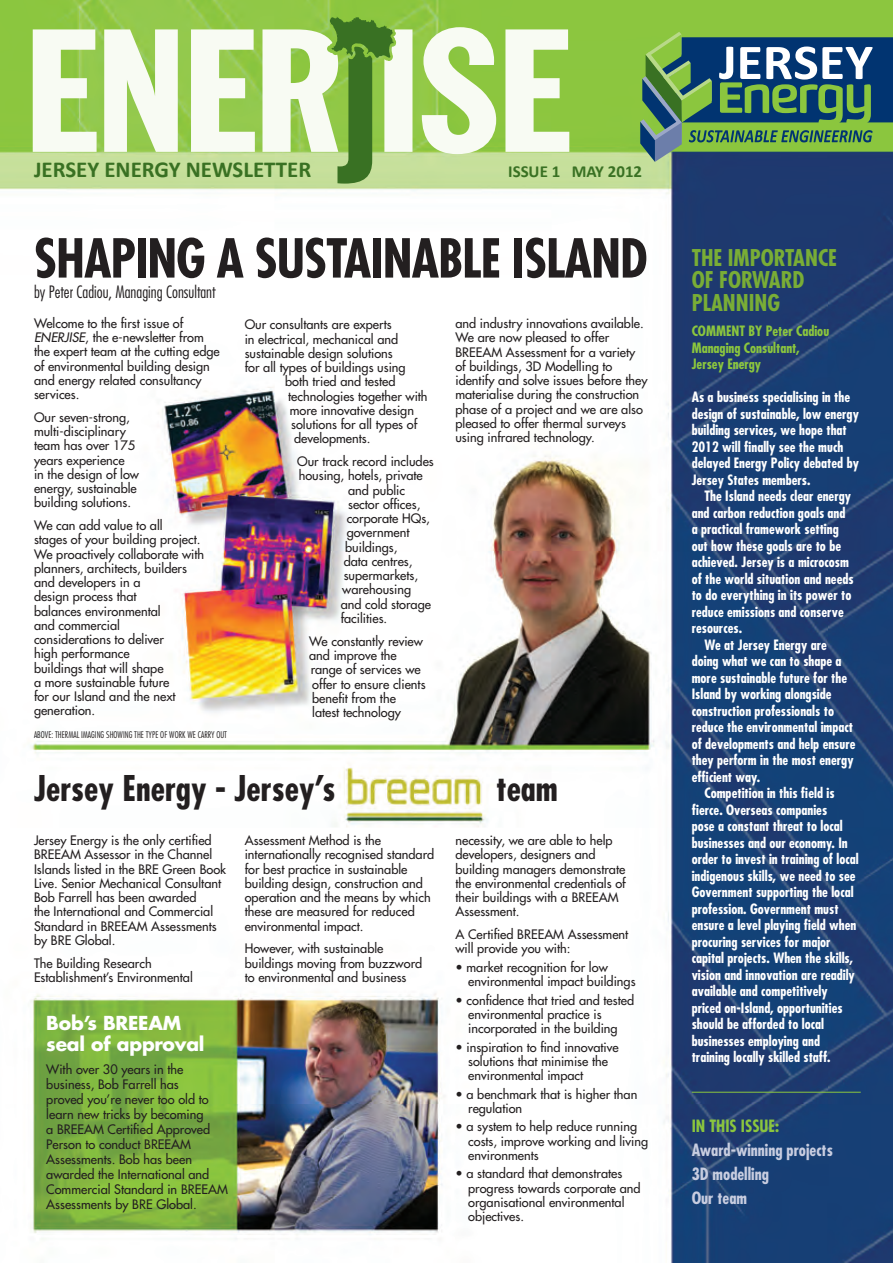
<style>
.page{position:relative;width:893px;height:1263px;background:#fff}
.page>*{position:absolute;margin:0;border:0;box-sizing:border-box;transform-origin:0 0}
.t1{font:700 condensed 52.35px "Futura";letter-spacing:-.02em;color:#231f20}
.t2{font:700 condensed 34.5px "Futura";color:#231f20}
.t3{font:700 22.8px "Calibri";color:#397123}
.t4{font:700 condensed 22.5px/22.5px "Futura";color:#79ad36}
.t5{font:700 18.75px/21px "Futura";letter-spacing:-.01em;color:#fff}
.t6{font:700 16.8px "Calibri";color:#397123}
.t7{font:300 condensed 16.65px "Futura";color:#231f20}
.t8{font:700 condensed 16.5px/24px "Futura";color:#c8cde0}
.t9{font:700 condensed 16.5px "Futura";color:#8bc63e}
.t10{font:700 condensed 13.8px/16.5px "Futura";color:#fff}
.t11{font:700 condensed 13.8px/16.5px "Futura";color:#8bc63e}
.t12{font:12.75px/14.2px "Futura";color:#231f20}
.t13{font:300 condensed 9px "Futura";color:#231f20}
.s1{font-style:italic}
</style>
<div class="page">
<img style="left:0;top:0;width:893px;height:1263px">
<svg style="left:640px;top:32px;width:253px;height:130px;background:#4e7e69"></svg>
<hr style="left:692px;top:1092px;width:169px;height:1px;background:#8bc63e">
<svg style="left:104px;top:29px;width:74px;height:123px"></svg>
<svg style="left:505px;top:29px;width:64px;height:123px"></svg>
<svg style="left:422px;top:27px;width:74px;height:127px"></svg>
<svg style="left:33px;top:29px;width:64px;height:123px"></svg>
<svg style="left:191px;top:29px;width:64px;height:123px"></svg>
<svg style="left:262px;top:17px;width:150px;height:167px"></svg>
<h3 class="t3" style="left:34px;top:155px;width:279px">JERSEY ENERGY NEWSLETTER</h3>
<h3 class="t6" style="left:508px;top:161px;width:135px">ISSUE 1 MAY 2012</h3>
<h1 class="t1" style="left:34px;top:224px;width:615px">Shaping a sustainable Island</h1>
<h3 class="t7" style="left:34px;top:282px;width:183px">by Peter Cadiou, Managing Consultant</h3>
<p class="t12" style="left:34px;top:316px;width:187px">Welcome to the first issue of<br><span class="s1">ENERJISE</span>, the e-newsletter from the expert team at the cutting edge of environmental building design and energy related consultancy services.</p>
<p class="t12" style="left:34px;top:410px;width:107px">Our seven-strong, multi-disciplinary team has over 175 years experience<br>in the design of low energy, sustainable building solutions.</p>
<p class="t12" style="left:34px;top:518px;width:172px">We can add value to all<br>stages of your building project.<br>We proactively collaborate with planners, architects, builders and developers in a<br>design process that<br>balances environmental<br>and commercial<br>considerations to deliver<br>high performance<br>buildings that will shape<br>a more sustainable future<br>for our Island and the next generation.</p>
<p class="t13" style="left:34px;top:729px;width:195px">ABOVE: THERMAL IMAGING SHOWING THE TYPE OF WORK WE CARRY OUT</p>
<p class="t12" style="left:245px;top:317px;width:149px">Our consultants are experts</p>
<p class="t12" style="left:245px;top:332px;width:155px">in electrical, mechanical and</p>
<p class="t12" style="left:245px;top:346px;width:150px">sustainable design solutions</p>
<p class="t12" style="left:245px;top:360px;width:162px">for all types of buildings using</p>
<p class="t12" style="left:285px;top:374px;width:112px">both tried and tested</p>
<p class="t12" style="left:288px;top:389px;width:141px">technologies together with</p>
<p class="t12" style="left:290px;top:403px;width:126px">more innovative design</p>
<p class="t12" style="left:291px;top:417px;width:128px">solutions for all types of</p>
<p class="t12" style="left:294px;top:431px;width:78px">developments.</p>
<p class="t12" style="left:297px;top:454px;width:138px">Our track record includes</p>
<p class="t12" style="left:299px;top:468px;width:126px">housing, hotels, private</p>
<p class="t12" style="left:348px;top:483px;width:58px">and public</p>
<p class="t12" style="left:348px;top:497px;width:74px">sector offices,</p>
<p class="t12" style="left:347px;top:511px;width:85px">corporate HQs,</p>
<p class="t12" style="left:347px;top:525px;width:64px">government</p>
<p class="t12" style="left:345px;top:540px;width:54px">buildings,</p>
<p class="t12" style="left:344px;top:554px;width:70px">data centres,</p>
<p class="t12" style="left:344px;top:568px;width:76px">supermarkets,</p>
<p class="t12" style="left:342px;top:582px;width:70px">warehousing</p>
<p class="t12" style="left:341px;top:597px;width:92px">and cold storage</p>
<p class="t12" style="left:341px;top:611px;width:48px">facilities.</p>
<p class="t12" style="left:309px;top:634px;width:118px">We constantly review and improve the range of services we offer to ensure clients benefit from the<br>latest technology</p>
<p class="t12" style="left:455px;top:316px;width:194px">and industry innovations available.<br>We are now pleased to offer<br>BREEAM Assessment for a variety of buildings, 3D Modelling to identify and solve issues before they materialise during the construction phase of a project and we are also pleased to offer thermal surveys using infrared technology.</p>
<h2 class="t2" style="left:34px;top:766px;width:303px">Jersey Energy - Jersey’s</h2>
<h2 class="t2" style="left:496px;top:766px;width:63px">team</h2>
<p class="t12" style="left:34px;top:833px;width:194px">Jersey Energy is the only certified<br>BREEAM Assessor in the Channel<br>Islands listed in the BRE Green Book<br>Live. Senior Mechanical Consultant<br>Bob Farrell has been awarded<br>the International and Commercial<br>Standard in BREEAM Assessments by BRE Global.</p>
<p class="t12" style="left:34px;top:956px;width:160px">The Building Research<br>Establishment’s Environmental</p>
<h3 class="t5" style="left:46px;top:1012px;width:160px">Bob’s BREEAM seal of approval</h3>
<p class="t12" style="left:46px;top:1062px;width:183px;line-height:15px">With over 30 years in the business, Bob Farrell has<br>proved you’re never too old to learn new tricks by becoming<br>a BREEAM Certified Approved<br>Person to conduct BREEAM<br>Assessments. Bob has been awarded the International and<br>Commercial Standard in BREEAM<br>Assessments by BRE Global.</p>
<p class="t12" style="left:245px;top:833px;width:191px">Assessment Method is the internationally recognised standard for best practice in sustainable building design, construction and operation and the means by which these are measured for reduced environmental impact.</p>
<p class="t12" style="left:245px;top:941px;width:179px">However, with sustainable buildings moving from buzzword to environmental and business</p>
<p class="t12" style="left:455px;top:833px;width:172px">necessity, we are able to help developers, designers and building managers demonstrate the environmental credentials of their buildings with a BREEAM<br>Assessment.</p>
<p class="t12" style="left:455px;top:927px;width:174px">A Certified BREEAM Assessment will provide you with:</p>
<p class="t12" style="left:468px;top:960px;width:169px;text-indent:-13px">• market recognition for low environmental impact buildings</p>
<p class="t12" style="left:468px;top:993px;width:167px;text-indent:-13px">• confidence that tried and tested environmental practice is incorporated in the building</p>
<p class="t12" style="left:468px;top:1040px;width:152px;text-indent:-13px">• inspiration to find innovative solutions that minimise the environmental impact</p>
<p class="t12" style="left:468px;top:1087px;width:171px;text-indent:-13px">• a benchmark that is higher than regulation</p>
<p class="t12" style="left:468px;top:1119px;width:181px;text-indent:-13px">• a system to help reduce running costs, improve working and living environments</p>
<p class="t12" style="left:468px;top:1166px;width:174px;text-indent:-13px">• a standard that demonstrates progress towards corporate and organisational environmental objectives.</p>
<h3 class="t4" style="left:692px;top:246px;width:145px">THE IMPORTANCE<br>OF FORWARD<br>PLANNING</h3>
<p class="t11" style="left:692px;top:323px;width:139px">COMMENT BY Peter Cadiou<br>Managing Consultant,<br>Jersey Energy</p>
<p class="t10" style="left:692px;top:389px;width:169px">As a business specialising in the design of sustainable, low energy building services, we hope that<br>2012 will finally see the much delayed Energy Policy debated by<br>Jersey States members.</p>
<p class="t10" style="left:704px;top:488px;width:148px">The Island needs clear energy</p>
<p class="t10" style="left:692px;top:504px;width:155px">and carbon reduction goals and</p>
<p class="t10" style="left:692px;top:521px;width:149px">a practical framework setting</p>
<p class="t10" style="left:692px;top:537px;width:151px">out how these goals are to be</p>
<p class="t10" style="left:692px;top:554px;width:159px">achieved. Jersey is a microcosm</p>
<p class="t10" style="left:692px;top:570px;width:163px">of the world situation and needs</p>
<p class="t10" style="left:692px;top:587px;width:161px">to do everything in its power to</p>
<p class="t10" style="left:692px;top:603px;width:154px">reduce emissions and conserve</p>
<p class="t10" style="left:692px;top:620px;width:52px">resources.</p>
<p class="t10" style="left:704px;top:636px;width:124px">We at Jersey Energy are</p>
<p class="t10" style="left:692px;top:653px;width:151px">doing what we can to shape a</p>
<p class="t10" style="left:692px;top:669px;width:157px">more sustainable future for the</p>
<p class="t10" style="left:692px;top:686px;width:141px">Island by working alongside</p>
<p class="t10" style="left:692px;top:702px;width:144px">construction professionals to</p>
<p class="t10" style="left:692px;top:719px;width:163px">reduce the environmental impact</p>
<p class="t10" style="left:692px;top:735px;width:165px">of developments and help ensure</p>
<p class="t10" style="left:692px;top:752px;width:163px">they perform in the most energy</p>
<p class="t10" style="left:692px;top:768px;width:70px">efficient way.</p>
<p class="t10" style="left:704px;top:785px;width:132px">Competition in this field is</p>
<p class="t10" style="left:692px;top:801px;width:137px">fierce. Overseas companies</p>
<p class="t10" style="left:692px;top:818px;width:153px">pose a constant threat to local</p>
<p class="t10" style="left:692px;top:834px;width:158px">businesses and our economy. In</p>
<p class="t10" style="left:692px;top:851px;width:169px">order to invest in training of local</p>
<p class="t10" style="left:692px;top:867px;width:165px">indigenous skills, we need to see</p>
<p class="t10" style="left:692px;top:884px;width:163px">Government supporting the local</p>
<p class="t10" style="left:692px;top:900px;width:148px">profession. Government must</p>
<p class="t10" style="left:692px;top:917px;width:166px">ensure a level playing field when</p>
<p class="t10" style="left:692px;top:933px;width:140px">procuring services for major</p>
<p class="t10" style="left:692px;top:950px;width:163px">capital projects. When the skills,</p>
<p class="t10" style="left:692px;top:966px;width:165px">vision and innovation are readily</p>
<p class="t10" style="left:692px;top:983px;width:138px">available and competitively</p>
<p class="t10" style="left:692px;top:999px;width:153px">priced on-Island, opportunities</p>
<p class="t10" style="left:692px;top:1016px;width:134px">should be afforded to local</p>
<p class="t10" style="left:692px;top:1032px;width:130px">businesses employing and</p>
<p class="t10" style="left:692px;top:1049px;width:140px">training locally skilled staff.</p>
<p class="t9" style="left:692px;top:1115px;width:89px">In this issue:</p>
<p class="t8" style="left:692px;top:1138px;width:143px">Award-winning projects<br>3D modelling<br>Our team</p>
</div>
